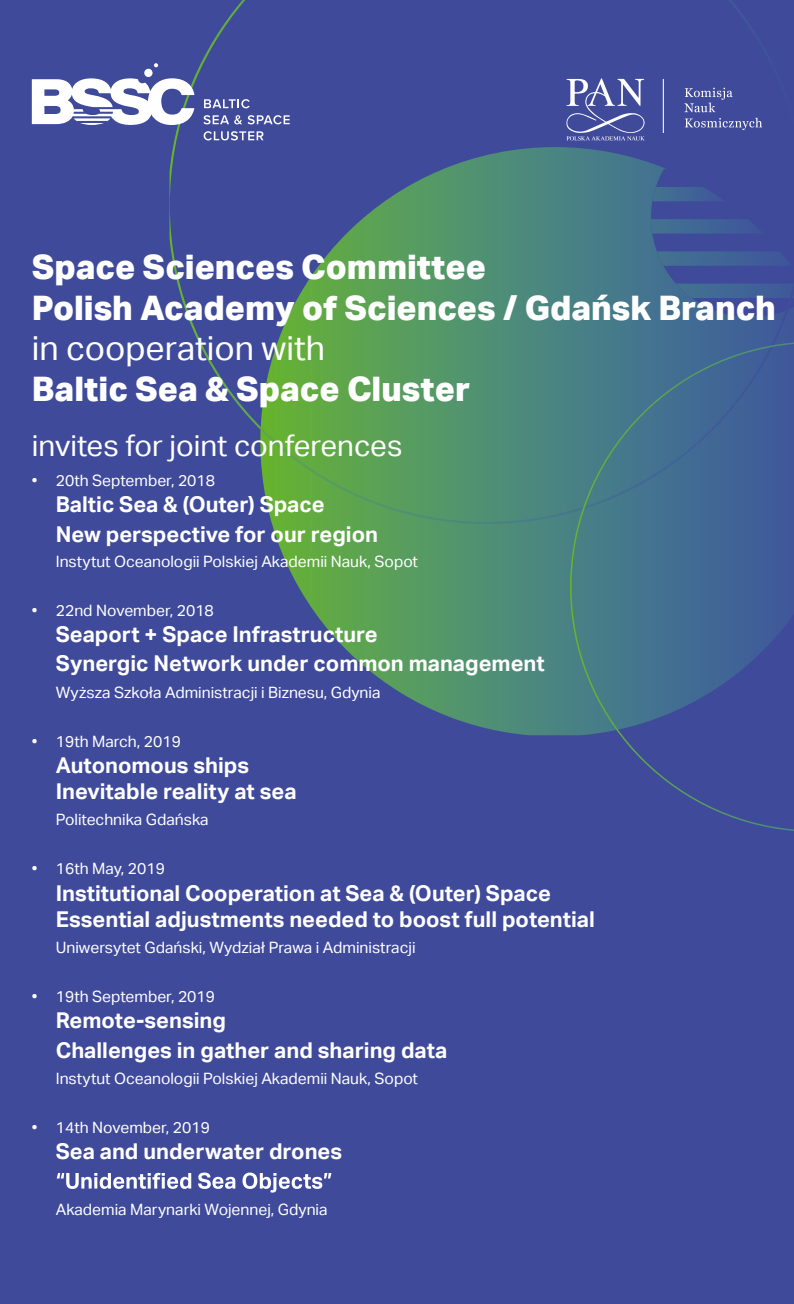
<style>
.page{position:relative;width:794px;height:1304px;background:#3f4a9b}
.page>*{position:absolute;margin:0;border:0;box-sizing:border-box;transform-origin:0 0}
.t1{font:800 33.8px/40.6px "Aktiv Grotesk";color:#fff}
.t2{font:33.8px "Aktiv Grotesk";color:#fff}
.t3{font:29.4px "Aktiv Grotesk";color:#fff}
.t4{font:700 21.8px/29.4px "Aktiv Grotesk";color:#fff}
.t5{font:15.6px "Aktiv Grotesk";color:#fff}
</style>
<div class="page">
<svg style="left:272px;top:524px;width:298px;height:211px"></svg>
<svg style="left:169px;top:0;width:625px;height:524px"></svg>
<svg style="left:570px;top:342px;width:224px;height:489px"></svg>
<svg style="left:57px;top:1173px;width:274px;height:20px"></svg>
<svg style="left:204px;top:99px;width:46px;height:9px"></svg>
<svg style="left:203px;top:115px;width:39px;height:9px"></svg>
<svg style="left:248px;top:115px;width:42px;height:9px"></svg>
<svg style="left:204px;top:131px;width:59px;height:9px"></svg>
<svg style="left:32px;top:78px;width:162px;height:47px"></svg>
<svg style="left:154px;top:63px;width:4px;height:4px"></svg>
<div style="left:144px;top:69px;width:9px;height:8px;background:#fff;border-radius:50%"></div>
<svg style="left:566px;top:78px;width:78px;height:62px"></svg>
<svg style="left:684px;top:88px;width:48px;height:24px"></svg>
<svg style="left:685px;top:118px;width:77px;height:12px"></svg>
<hr style="left:663px;top:79px;width:1px;height:54px;background:#fff">
<h1 class="t1" style="left:32px;top:246px;width:745px">Space Sciences Committee<br>Polish Academy of Sciences / Gdańsk Branch</h1>
<h1 class="t2" style="left:32px;top:329px;width:295px">in cooperation with</h1>
<h1 class="t1" style="left:32px;top:368px;width:439px">Baltic Sea &amp; Space Cluster</h1>
<h2 class="t3" style="left:32px;top:429px;width:372px">invites for joint conferences</h2>
<p class="t5" style="left:32px;top:471px;width:185px">• 20th September, 2018</p>
<h3 class="t4" style="left:56px;top:489px;width:324px;line-height:30.4px">Baltic Sea &amp; (Outer) Space<br>New perspective for our region</h3>
<p class="t5" style="left:56px;top:552px;width:364px">Instytut Oceanologii Polskiej Akademii Nauk, Sopot</p>
<p class="t5" style="left:32px;top:601px;width:184px">• 22nd November, 2018</p>
<h3 class="t4" style="left:56px;top:620px;width:490px">Seaport + Space Infrastructure<br>Synergic Network under common management</h3>
<p class="t5" style="left:56px;top:683px;width:326px">Wyższa Szkoła Administracji i Biznesu, Gdynia</p>
<p class="t5" style="left:32px;top:732px;width:151px">• 19th March, 2019</p>
<h3 class="t4" style="left:56px;top:752px;width:242px;line-height:26.2px">Autonomous ships<br>Inevitable reality at sea</h3>
<p class="t5" style="left:56px;top:811px;width:154px">Politechnika Gdańska</p>
<p class="t5" style="left:32px;top:860px;width:135px">• 16th May, 2019</p>
<h3 class="t4" style="left:56px;top:880px;width:540px;line-height:26.2px">Institutional Cooperation at Sea &amp; (Outer) Space<br>Essential adjustments needed to boost full potential</h3>
<p class="t5" style="left:56px;top:939px;width:361px">Uniwersytet Gdański, Wydział Prawa i Administracji</p>
<p class="t5" style="left:32px;top:987px;width:185px">• 19th September, 2019</p>
<h3 class="t4" style="left:56px;top:1006px;width:393px">Remote-sensing<br>Challenges in gather and sharing data</h3>
<p class="t5" style="left:56px;top:1069px;width:364px">Instytut Oceanologii Polskiej Akademii Nauk, Sopot</p>
<p class="t5" style="left:32px;top:1118px;width:180px">• 14th November, 2019</p>
<h3 class="t4" style="left:56px;top:1137px;width:288px">Sea and underwater drones</h3>
<p class="t5" style="left:56px;top:1200px;width:273px">Akademia Marynarki Wojennej, Gdynia</p>
</div>
